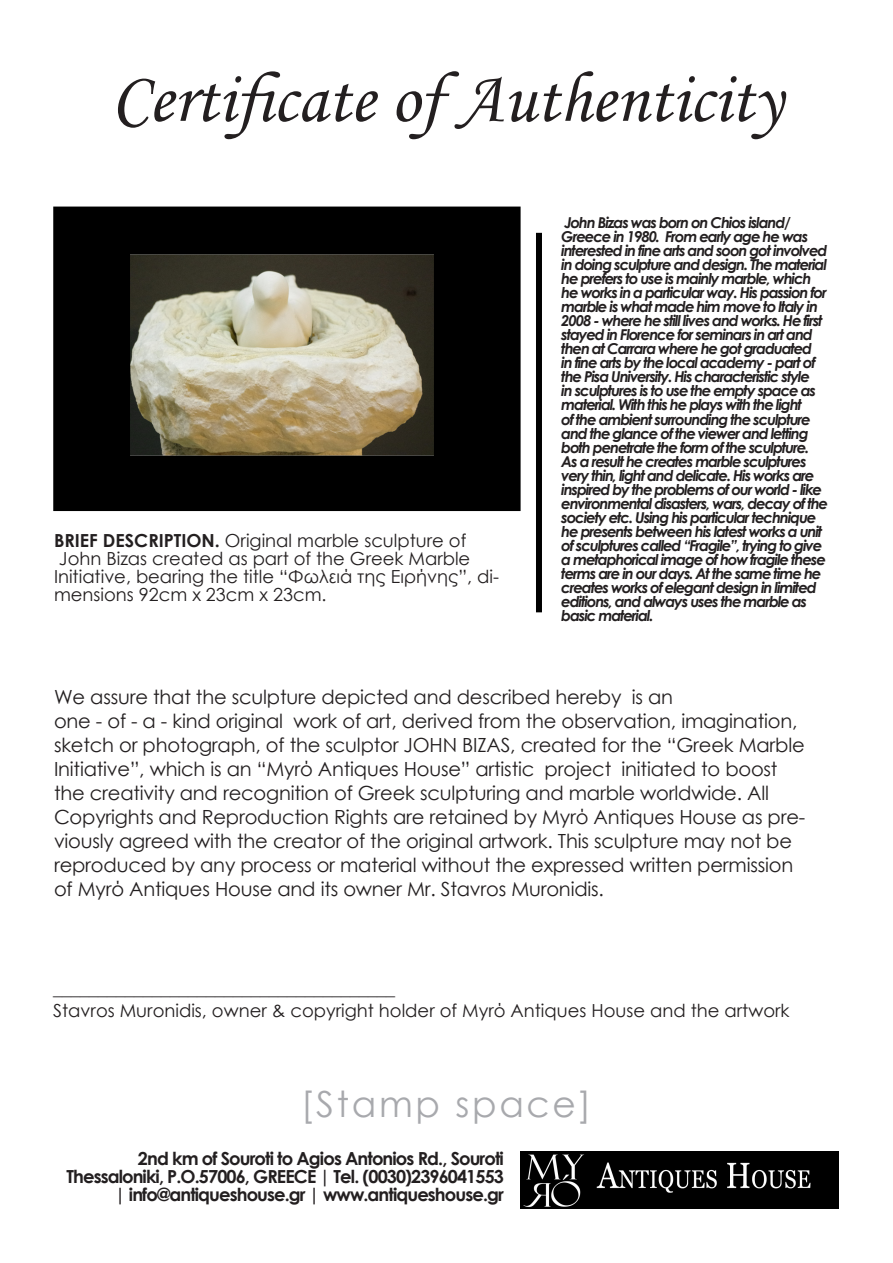
<style>
.page{position:relative;width:893px;height:1263px;background:#fff}
.page>*{position:absolute;margin:0;border:0;box-sizing:border-box;transform-origin:0 0}
.t1{font:72px "Monotype Corsiva";color:#231f20}
.t2{font:36px "Century Gothic";letter-spacing:.075em;color:#a8a9ad}
.t3{font:19.5px/24px "Century Gothic";letter-spacing:-.01em;color:#231f20}
.t4{font:18px/18px "Century Gothic";color:#231f20}
.t5{font:700 18px/18px "Century Gothic";letter-spacing:-.05em;color:#231f20;text-align:right}
.t6{font:italic 700 15px/14px "Century Gothic";letter-spacing:-.075em;color:#231f20}
.s1{font-weight:700}
</style>
<div class="page">
<div style="left:54px;top:207px;width:466px;height:303px;background:#000"></div>
<img style="left:131px;top:254px;width:302px;height:202px">
<div style="left:53px;top:207px;width:468px;height:304px;border:2px solid #000"></div>
<div style="left:536px;top:233px;width:6px;height:379px;background:#000"></div>
<img style="left:521px;top:1151px;width:318px;height:58px">
<p class="t1" style="left:111px;top:55px;width:673px">Certificate of Authenticity</p>
<p class="t4" style="left:54px;top:531px;width:447px"><span class="s1">BRIEF DESCRIPTION.</span> Original marble sculpture of John Bizas created as part of the Greek Marble Initiative, bearing the title “Φωλειά της Ειρήνης”, di&shy;mensions 92cm x 23cm x 23cm.</p>
<p class="t6" style="left:561px;top:215px;width:268px">John Bizas was born on Chios island/ Greece in 1980. From early age he was interested in fine arts and soon got involved in doing sculpture and design. The material he prefers to use is mainly marble, which he works in a particular way. His passion for marble is what made him move to Italy in 2008 - where he still lives and works. He first stayed in Florence for seminars in art and then at Carrara where he got graduated<br>in fine arts by the local academy - part of the Pisa University. His characteristic style<br>in sculptures is to use the empty space as material. With this he plays with the light<br>of the ambient surrounding the sculpture and the glance of the viewer and letting both penetrate the form of the sculpture.<br>As a result he creates marble sculptures very thin, light and delicate. His works are inspired by the problems of our world - like environmental disasters, wars, decay of the society etc. Using his particular technique he presents between his latest works a unit of sculptures called “Fragile”, trying to give a metaphorical image of how fragile these terms are in our days. At the same time he creates works of elegant design in limited editions, and always uses the marble as basic material.</p>
<p class="t3" style="left:54px;top:684px;width:620px">We assure that the sculpture depicted and described hereby is an</p>
<p class="t3" style="left:54px;top:708px;width:753px">one - of - a - kind original work of art, derived from the observation, imagination, sketch or photograph, of the sculptor JOHN BIZAS, created for the “Greek Marble Initiative”, which is an “Myrό Antiques House” artistic project initiated to boost the creativity and recognition of Greek sculpturing and marble worldwide. All Copyrights and Reproduction Rights are retained by Myrό Antiques House as pre&shy;viously agreed with the creator of the original artwork. This sculpture may not be reproduced by any process or material without the expressed written permission of Myrό Antiques House and its owner Mr. Stavros Muronidis.</p>
<p class="t4" style="left:53px;top:979px;width:343px">______________________________________</p>
<p class="t4" style="left:53px;top:1001px;width:738px">Stavros Muronidis, owner &amp; copyright holder of Myrό Antiques House and the artwork</p>
<p class="t2" style="left:301px;top:1079px;width:292px">[Stamp space]</p>
<p class="t5" style="left:138px;top:1148px;width:367px">2nd km of Souroti to Agios Antonios Rd., Souroti</p>
<p class="t5" style="left:66px;top:1166px;width:439px">Thessaloniki, P.O.57006, GREECE | Tel. (0030)2396041553 | info@antiqueshouse.gr | www.antiqueshouse.gr</p>
</div>
